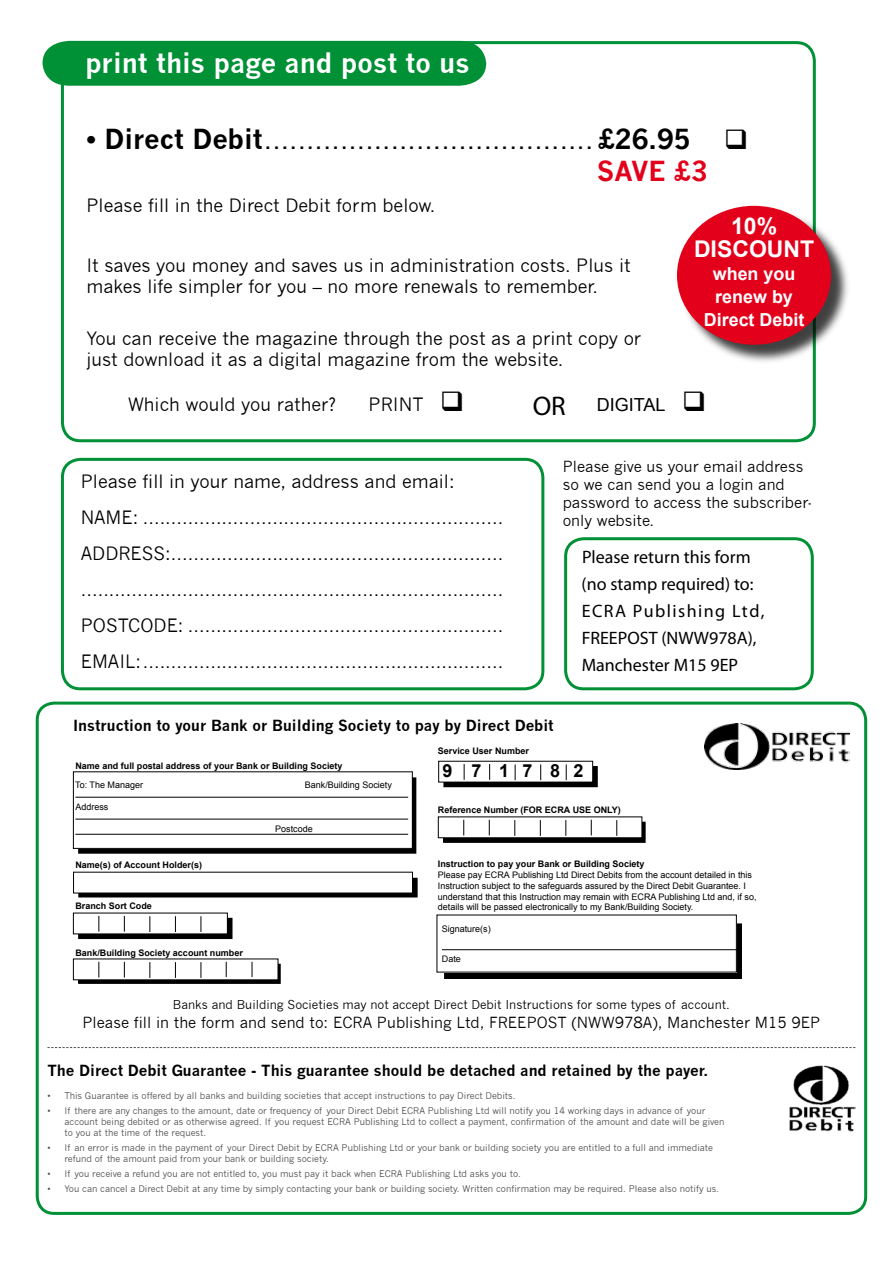
<style>
.page{position:relative;width:893px;height:1263px;background:#fff}
.page>*{position:absolute;margin:0;border:0;box-sizing:border-box;transform-origin:0 0}
.t1{font:27px/32.4px "News Gothic";color:#000}
.t2{font:700 27px "News Gothic";color:#fff}
.t3{font:27px "Myriad Pro";color:#000}
.t4{font:700 22.95px/23px "Arial";color:#fff;text-align:center}
.t5{font:18px/36px "News Gothic";color:#000}
.t6{font:18px/27px "Myriad Pro";color:#000}
.t7{font:18px "Arial";color:#000}
.t8{font:700 18px "Arial";letter-spacing:.975em;color:#000}
.t9{font:700 17.85px/23px "Arial";color:#fff;text-align:center}
.t10{font:700 15px "News Gothic";color:#000}
.t11{font:15px/18px "News Gothic";color:#000}
.t12{font:15px "News Gothic";color:#000}
.t13{font:12px "News Gothic";color:#000}
.t14{font:9px/15px "News Gothic";color:#4d4d4c}
.t15{font:9px/10.8px "Arial";color:#000}
.t16{font:700 9px "Arial";color:#000}
.s1{font-weight:700}
.s2{font-weight:700;color:#e2001a}
</style>
<div class="page">
<div style="left:43px;top:41px;width:443px;height:45px;background:#009036"></div>
<div style="left:61px;top:41px;width:755px;height:401px;border:3px solid #009036;border-radius:18px"></div>
<div style="left:61px;top:458px;width:483px;height:232px;border:3px solid #009036;border-radius:18px"></div>
<div style="left:564px;top:537px;width:250px;height:153px;border:3px solid #009036;border-radius:18px"></div>
<div style="left:678px;top:206px;width:173px;height:158px;background:#000;opacity:.75"></div>
<div style="left:677px;top:206px;width:154px;height:139px;background:#e2001a;border-radius:50%"></div>
<div style="left:36px;top:702px;width:831px;height:513px;border:3px solid #009036;border-radius:17px"></div>
<svg style="left:446px;top:926px;width:294px;height:51px;background:#121212"></svg>
<div style="left:444px;top:924px;width:298px;height:55px;border:1px solid #000"></div>
<div style="left:444px;top:767px;width:153px;height:19px;background:#000"></div>
<div style="left:443px;top:766px;width:155px;height:21px;border:2px solid #000"></div>
<div style="left:439px;top:761px;width:154px;height:21px;background:#fff"></div>
<svg style="left:464px;top:764px;width:1px;height:16px"></svg>
<svg style="left:489px;top:764px;width:1px;height:16px"></svg>
<svg style="left:515px;top:764px;width:1px;height:16px"></svg>
<svg style="left:540px;top:764px;width:1px;height:16px"></svg>
<svg style="left:566px;top:764px;width:1px;height:16px"></svg>
<div style="left:444px;top:822px;width:201px;height:20px;background:#000"></div>
<div style="left:443px;top:822px;width:203px;height:21px;border:2px solid #000"></div>
<div style="left:438px;top:817px;width:204px;height:21px;background:#fff"></div>
<svg style="left:463px;top:820px;width:1px;height:15px"></svg>
<svg style="left:489px;top:820px;width:1px;height:15px"></svg>
<svg style="left:515px;top:820px;width:1px;height:16px"></svg>
<svg style="left:540px;top:820px;width:1px;height:16px"></svg>
<svg style="left:566px;top:820px;width:1px;height:16px"></svg>
<div style="left:437px;top:915px;width:299px;height:57px;background:#fff"></div>
<svg style="left:47px;top:1047px;width:808px;height:1px"></svg>
<div style="left:79px;top:778px;width:337px;height:75px;background:linear-gradient(to right,#0c0c0c,#0c0c0c)"></div>
<div style="left:78px;top:777px;width:338px;height:77px;border:2px solid #000"></div>
<div style="left:73px;top:772px;width:339px;height:76px;background:#fff"></div>
<div style="left:79px;top:878px;width:338px;height:19px;background:#000"></div>
<div style="left:74px;top:872px;width:338px;height:21px;background:#fff"></div>
<div style="left:79px;top:918px;width:153px;height:20px;background:#000"></div>
<div style="left:78px;top:918px;width:154px;height:21px;border:2px solid #000"></div>
<div style="left:73px;top:913px;width:154px;height:21px;background:#fff"></div>
<svg style="left:99px;top:916px;width:1px;height:16px"></svg>
<svg style="left:124px;top:916px;width:1px;height:16px"></svg>
<svg style="left:150px;top:916px;width:1px;height:16px"></svg>
<svg style="left:175px;top:916px;width:1px;height:16px"></svg>
<svg style="left:201px;top:916px;width:1px;height:16px"></svg>
<hr style="left:75px;top:797px;width:333px;height:1px;background:#000">
<hr style="left:75px;top:819px;width:333px;height:1px;background:#000">
<hr style="left:75px;top:834px;width:333px;height:1px;background:#000">
<div style="left:79px;top:964px;width:201px;height:19px;background:#000"></div>
<div style="left:78px;top:964px;width:203px;height:20px;border:2px solid #000"></div>
<div style="left:73px;top:959px;width:205px;height:21px;background:#fff"></div>
<svg style="left:99px;top:962px;width:1px;height:15px"></svg>
<svg style="left:124px;top:962px;width:1px;height:15px"></svg>
<svg style="left:150px;top:962px;width:1px;height:16px"></svg>
<svg style="left:175px;top:962px;width:1px;height:16px"></svg>
<svg style="left:201px;top:962px;width:1px;height:16px"></svg>
<svg style="left:226px;top:962px;width:1px;height:15px"></svg>
<svg style="left:252px;top:962px;width:1px;height:15px"></svg>
<img style="left:789px;top:1065px;width:66px;height:66px">
<img style="left:704px;top:723px;width:145px;height:46px">
<svg style="left:591px;top:820px;width:1px;height:15px"></svg>
<svg style="left:616px;top:820px;width:1px;height:16px"></svg>
<hr style="left:442px;top:949px;width:299px;height:1px;background:#000">
<h1 class="t2" style="left:85px;top:47px;width:386px">print this page and post to us</h1>
<h1 class="t1" style="left:597px;top:123px;width:153px;text-indent:-510px"><span class="s1">• Direct Debit</span>........................................ <span class="s1">£26.95</span> ❑<br><span class="s2">SAVE £3</span></h1>
<h3 class="t5" style="left:86px;top:187px;width:351px">Please fill in the Direct Debit form below.</h3>
<h2 class="t4" style="left:694px;top:215px;width:122px">10%<br>DISCOUNT</h2>
<h3 class="t9" style="left:704px;top:263px;width:102px">when you renew by<br>Direct Debit</h3>
<h3 class="t5" style="left:86px;top:254px;width:546px;line-height:21.6px">It saves you money and saves us in administration costs. Plus it makes life simpler for you – no more renewals to remember.</h3>
<h3 class="t5" style="left:86px;top:327px;width:556px;line-height:21.6px">You can receive the magazine through the post as a print copy or just download it as a digital magazine from the website.</h3>
<h3 class="t5" style="left:128px;top:387px;width:209px">Which would you rather?</h3>
<h3 class="t5" style="left:368px;top:387px;width:97px">PRINT ❑</h3>
<h3 class="t7" style="left:597px;top:393px;width:111px">DIGITAL ❑</h3>
<h1 class="t3" style="left:533px;top:389px;width:35px">OR</h1>
<p class="t5" style="left:81px;top:463px;width:424px">Please fill in your name, address and email:<br>NAME:.................................................................<br>ADDRESS:............................................................ ...........................................................................<br>POSTCODE:.........................................................<br>EMAIL:.................................................................</p>
<h3 class="t11" style="left:563px;top:458px;width:251px">Please give us your email address so we can send you a login and password to access the subscriber&shy;only website.</h3>
<h3 class="t6" style="left:582px;top:543px;width:185px">Please return this form (no stamp required) to:<br>ECRA Publishing Ltd,<br>FREEPOST (NWW978A),<br>Manchester M15 9EP</h3>
<h3 class="t10" style="left:73px;top:716px;width:482px">Instruction to your Bank or Building Society to pay by Direct Debit</h3>
<h3 class="t8" style="left:442px;top:759px;width:143px">971782</h3>
<p class="t16" style="left:438px;top:744px;width:93px">Service User Number</p>
<p class="t16" style="left:75px;top:760px;width:269px">Name and full postal address of your Bank or Building Society</p>
<p class="t15" style="left:75px;top:780px;width:69px">To: The Manager</p>
<p class="t15" style="left:305px;top:780px;width:89px">Bank/Building Society</p>
<p class="t15" style="left:75px;top:801px;width:35px">Address</p>
<p class="t15" style="left:275px;top:823px;width:39px">Postcode</p>
<p class="t16" style="left:75px;top:859px;width:128px">Name(s) of Account Holder(s)</p>
<p class="t16" style="left:75px;top:900px;width:78px">Branch Sort Code</p>
<p class="t16" style="left:75px;top:947px;width:169px">Bank/Building Society account number</p>
<p class="t16" style="left:438px;top:804px;width:184px">Reference Number (FOR ECRA USE ONLY)</p>
<p class="t16" style="left:438px;top:858px;width:208px">Instruction to pay your Bank or Building Society</p>
<p class="t15" style="left:438px;top:869px;width:320px">Please pay ECRA Publishing Ltd Direct Debits from the account detailed in this Instruction subject to the safeguards assured by the Direct Debit Guarantee. I understand that this Instruction may remain with ECRA Publishing Ltd and, if so, details will be passed electronically to my Bank/Building Society.</p>
<p class="t15" style="left:442px;top:923px;width:51px">Signature(s)</p>
<p class="t15" style="left:442px;top:954px;width:21px">Date</p>
<h3 class="t13" style="left:173px;top:998px;width:559px">Banks and Building Societies may not accept Direct Debit Instructions for some types of account.</h3>
<h3 class="t12" style="left:82px;top:1014px;width:739px">Please fill in the form and send to: ECRA Publishing Ltd, FREEPOST (NWW978A), Manchester M15 9EP</h3>
<h3 class="t10" style="left:47px;top:1061px;width:662px">The Direct Debit Guarantee - This guarantee should be detached and retained by the payer.</h3>
<p class="t14" style="left:64px;top:1088px;width:642px">This Guarantee is offered by all banks and building societies that accept instructions to pay Direct Debits.<br>If there are any changes to the amount, date or frequency of your Direct Debit ECRA Publishing Ltd will notify you 14 working days in advance of your</p>
<p class="t14" style="left:64px;top:1116px;width:661px;line-height:10.8px">account being debited or as otherwise agreed. If you request ECRA Publishing Ltd to collect a payment, confirmation of the amount and date will be given to you at the time of the request.</p>
<p class="t14" style="left:64px;top:1142px;width:650px;line-height:10.8px">If an error is made in the payment of your Direct Debit by ECRA Publishing Ltd or your bank or building society you are entitled to a full and immediate refund of the amount paid from your bank or building society.</p>
<p class="t14" style="left:64px;top:1166px;width:656px">If you receive a refund you are not entitled to, you must pay it back when ECRA Publishing Ltd asks you to.<br>You can cancel a Direct Debit at any time by simply contacting your bank or building society. Written confirmation may be required. Please also notify us.</p>
<p class="t14" style="left:47px;top:1088px;width:5px">• •</p>
<p class="t14" style="left:47px;top:1140px;width:5px">•</p>
<p class="t14" style="left:47px;top:1166px;width:5px">• •</p>
</div>
